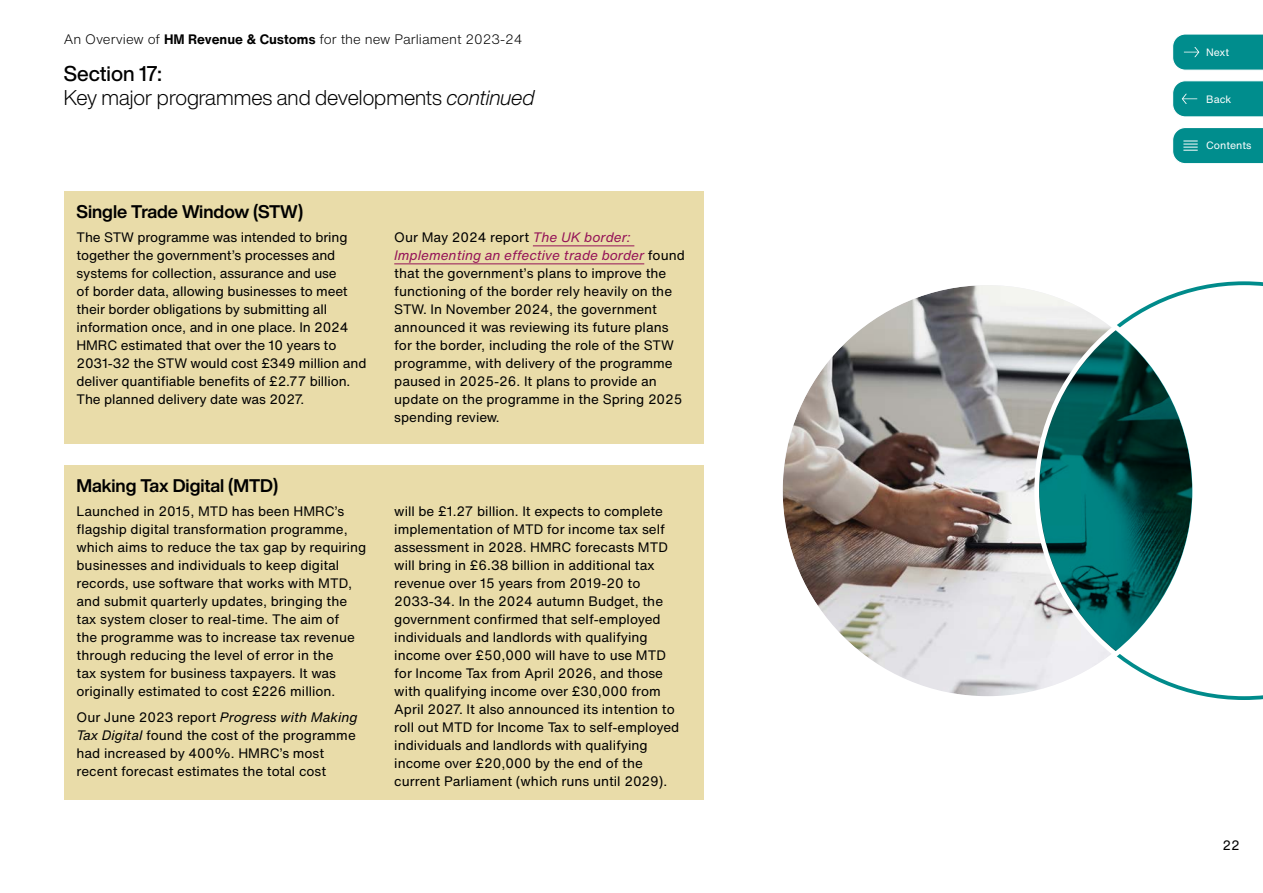
<style>
.page{position:relative;width:1263px;height:893px;background:#fff}
.page>*{position:absolute;margin:0;border:0;box-sizing:border-box;transform-origin:0 0}
.t1{font:300 21px/24px "Helvetica Now Display";color:#000}
.Overview_Head_4{font:700 18px "Helvetica Now Display";color:#000}
.Overview_Box_Text{font:13.5px/18px "Helvetica Now Text";color:#000}
.t2{font:300 13.5px "Helvetica Now Text";color:#000}
.t3{font:10.5px "Helvetica Now Text";color:#fff}
.s1{font-weight:700}
.s2{font-weight:500}
.s3{font-style:italic}
.s4{font-style:italic;color:#951458}
</style>
<div class="page">
<div style="left:64px;top:465px;width:639px;height:335px;background:#e9dca9"></div>
<div style="left:64px;top:191px;width:639px;height:253px;background:#e9dca9"></div>
<hr style="left:533px;top:246px;width:101px;height:1px;background:#951458">
<hr style="left:394px;top:264px;width:250px;height:1px;background:#951458">
<img style="left:784px;top:286px;width:251px;height:409px">
<svg style="left:1035px;top:281px;width:228px;height:419px"></svg>
<svg style="left:1032px;top:320px;width:167px;height:341px"></svg>
<svg style="left:1172px;top:128px;width:91px;height:36px;background:#139595"></svg>
<svg style="left:1172px;top:80px;width:91px;height:37px;background:#179797"></svg>
<svg style="left:1172px;top:34px;width:91px;height:37px;background:#179797"></svg>
<p class="t2" style="left:64px;top:29px;width:460px">An Overview of <span class="s1">HM Revenue &amp; Customs</span> for the new Parliament 2023-24</p>
<h1 class="t1" style="left:64px;top:61px;width:472px"><span class="s2">Section 17:<br></span>Key major programmes and developments <span class="s3">continued</span></h1>
<p class="Overview_Head_4" style="left:77px;top:199px;width:228px">Single Trade Window (STW)</p>
<p class="Overview_Box_Text" style="left:77px;top:228px;width:291px">The STW programme was intended to bring together the government’s processes and systems for collection, assurance and use<br>of border data, allowing businesses to meet their border obligations by submitting all information once, and in one place. In 2024<br>HMRC estimated that over the 10 years to 2031‑32 the STW would cost £349 million and deliver quantifiable benefits of £2.77 billion.<br>The planned delivery date was 2027.</p>
<p class="Overview_Box_Text" style="left:394px;top:228px;width:292px">Our May 2024 report <span class="s4">The UK border:<br>Implementing an effective trade border</span> found that the government’s plans to improve the functioning of the border rely heavily on the STW. In November 2024, the government announced it was reviewing its future plans for the border, including the role of the STW programme, with delivery of the programme paused in 2025‑26. It plans to provide an update on the programme in the Spring 2025 spending review.</p>
<p class="Overview_Head_4" style="left:77px;top:473px;width:203px">Making Tax Digital (MTD)</p>
<p class="Overview_Box_Text" style="left:77px;top:501px;width:291px">Launched in 2015, MTD has been HMRC’s flagship digital transformation programme, which aims to reduce the tax gap by requiring businesses and individuals to keep digital records, use software that works with MTD, and submit quarterly updates, bringing the tax system closer to real-time. The aim of<br>the programme was to increase tax revenue through reducing the level of error in the<br>tax system for business taxpayers. It was originally estimated to cost £226 million.</p>
<p class="Overview_Box_Text" style="left:77px;top:708px;width:283px">Our June 2023 report <span class="s3">Progress with Making Tax Digital</span> found the cost of the programme had increased by 400%. HMRC’s most recent forecast estimates the total cost</p>
<p class="Overview_Box_Text" style="left:394px;top:501px;width:287px">will be £1.27 billion. It expects to complete implementation of MTD for income tax self assessment in 2028. HMRC forecasts MTD will bring in £6.38 billion in additional tax revenue over 15 years from 2019‑20 to 2033‑34. In the 2024 autumn Budget, the government confirmed that self‑employed individuals and landlords with qualifying income over £50,000 will have to use MTD for Income Tax from April 2026, and those with qualifying income over £30,000 from April 2027. It also announced its intention to roll out MTD for Income Tax to self‑employed individuals and landlords with qualifying income over £20,000 by the end of the current Parliament (which runs until 2029).</p>
<p class="t3" style="left:1206px;top:44px;width:25px">Next</p>
<p class="t3" style="left:1206px;top:91px;width:27px">Back</p>
<p class="t3" style="left:1206px;top:138px;width:47px">Contents</p>
<p class="Overview_Box_Text" style="left:1222px;top:836px;width:19px">22</p>
</div>
